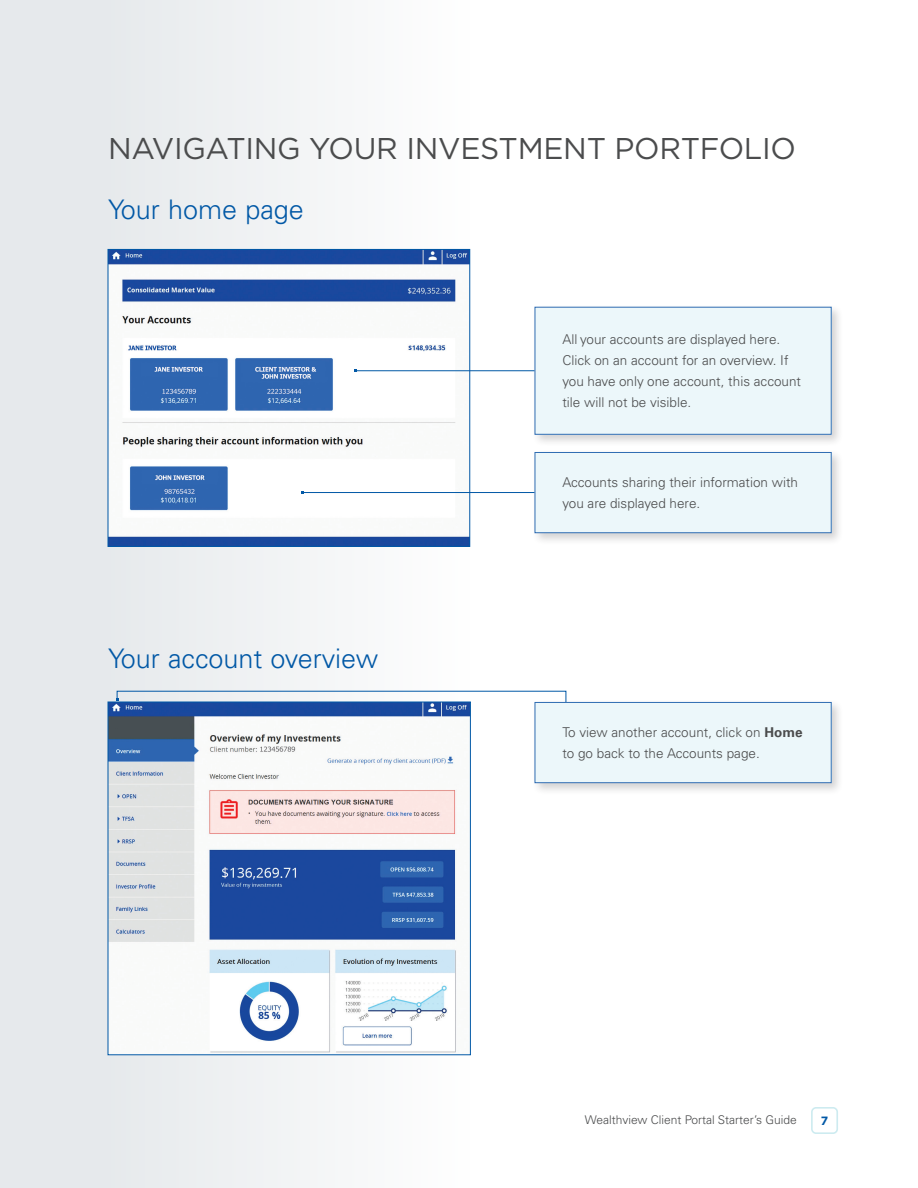
<style>
.page{position:relative;width:918px;height:1188px;background:#fff}
.page>*{position:absolute;margin:0;border:0;box-sizing:border-box;transform-origin:0 0}
.t1{font:30px "Gotham";letter-spacing:-.01em;color:#4b4c4d}
.t2{font:300 27px "Univers LT Pro 45";color:#0158a6}
.p_-_body{font:300 13.5px/21px "Univers LT Pro 45";color:#4b4c4d}
.t3{font:300 12px "Univers LT Pro 45";color:#4b4c4d}
.t4{font:700 12px "Gotham";color:#0158a6}
.s1{font-family:"Univers LT Pro 65";font-weight:700}
</style>
<div class="page">
<div style="left:0;top:0;width:470px;height:1188px;background:linear-gradient(to right,#e1e5e8,#fcfdfd)"></div>
<svg style="left:811px;top:1107px;width:27px;height:27px"></svg>
<img style="left:110px;top:251px;width:358px;height:294px">
<div style="left:108px;top:249px;width:362px;height:298px;border:1px solid #0158a6"></div>
<img style="left:110px;top:704px;width:359px;height:349px">
<hr style="left:355px;top:370px;width:180px;height:1px;background:#0158a6">
<hr style="left:302px;top:492px;width:233px;height:1px;background:#0158a6">
<svg style="left:116px;top:690px;width:451px;height:41px"></svg>
<div style="left:532px;top:304px;width:312px;height:143px;background:#231f20;opacity:.2"></div>
<div style="left:535px;top:307px;width:296px;height:127px;background:#ecf7fa"></div>
<div style="left:535px;top:307px;width:297px;height:128px;border:1px solid #2f6cb2"></div>
<div style="left:532px;top:449px;width:312px;height:97px;background:#231f20;opacity:.2"></div>
<div style="left:535px;top:452px;width:296px;height:81px;background:#ecf7fa"></div>
<div style="left:535px;top:452px;width:297px;height:81px;border:1px solid #2f6cb2"></div>
<div style="left:532px;top:699px;width:312px;height:97px;background:#231f20;opacity:.2"></div>
<div style="left:535px;top:702px;width:296px;height:81px;background:#ecf7fa"></div>
<div style="left:535px;top:702px;width:297px;height:81px;border:1px solid #2f6cb2"></div>
<h1 class="t1" style="left:108px;top:129px;width:690px">NAVIGATING YOUR INVESTMENT PORTFOLIO</h1>
<h2 class="t2" style="left:108px;top:192px;width:197px">Your home page</h2>
<h2 class="t2" style="left:108px;top:640px;width:272px">Your account overview</h2>
<p class="p_-_body" style="left:562px;top:329px;width:240px">All your accounts are displayed here.<br>Click on an account for an overview. If you have only one account, this account tile will not be visible.</p>
<p class="p_-_body" style="left:562px;top:471px;width:237px">Accounts sharing their information with you are displayed here.</p>
<p class="p_-_body" style="left:562px;top:721px;width:242px">To view another account, click on <span class="s1">Home </span>to go back to the Accounts page.</p>
<p class="t3" style="left:585px;top:1112px;width:214px">Wealthview Client Portal Starter’s Guide</p>
<p class="t4" style="left:821px;top:1113px;width:9px">7</p>
</div>
